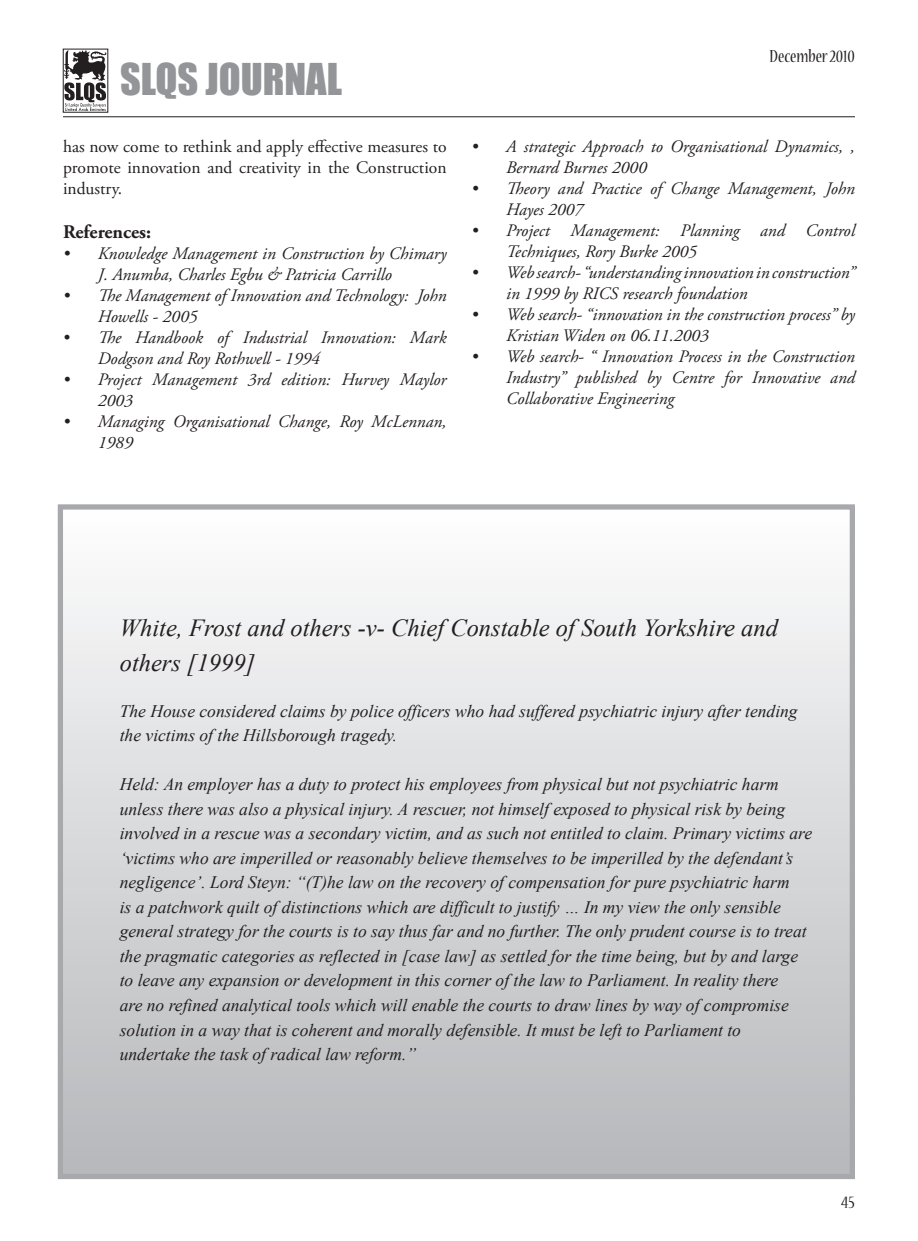
<style>
.page{position:relative;width:918px;height:1241px;background:#fff}
.page>*{position:absolute;margin:0;border:0;box-sizing:border-box;transform-origin:0 0}
.t1{font:40.25px "Impact";color:#939598}
.t2{font:italic 24.5px/35px "Times New Roman";color:#231f20}
.t3{font:condensed 19.25px "Nueva Std";color:#231f20}
.t4{font:700 19.25px "Adobe Garamond Pro";color:#231f20}
.t5{font:italic 17.5px/24.5px "Times New Roman";color:#231f20}
.t6{font:italic 17.5px/21px "Adobe Garamond Pro";color:#231f20}
.t7{font:17.5px/21px "Adobe Garamond Pro";color:#231f20;text-align:justify}
</style>
<div class="page">
<svg style="left:63px;top:50px;width:44px;height:61px"></svg>
<hr style="left:63px;top:116px;width:792px;height:1px;background:#231f20">
<div style="left:60px;top:507px;width:792px;height:669px;background:linear-gradient(to bottom,#fdfdfe,#b5b7ba)"></div>
<div style="left:58px;top:504px;width:797px;height:674px;border:5px solid #a8a9ad"></div>
<h1 class="t1" style="left:120px;top:48px;width:223px">SLQS JOURNAL</h1>
<p class="t7" style="left:63px;top:136px;width:385px">has now come to rethink and apply effective measures to promote innovation and creativity in the Construction industry.</p>
<p class="t4" style="left:63px;top:220px;width:90px">References:</p>
<p class="t6" style="left:98px;top:243px;width:350px;text-indent:-35px">• Knowledge Management in Construction by Chimary<br>J. Anumba, Charles Egbu &amp; Patricia Carrillo</p>
<p class="t6" style="left:98px;top:285px;width:350px;text-indent:-35px">• The Management of Innovation and Technology: John<br>Howells - 2005</p>
<p class="t6" style="left:98px;top:327px;width:350px;text-indent:-35px">• The Handbook of Industrial Innovation: Mark<br>Dodgson and Roy Rothwell - 1994</p>
<p class="t6" style="left:98px;top:369px;width:350px;text-indent:-35px">• Project Management 3rd edition: Hurvey Maylor<br>2003</p>
<p class="t6" style="left:98px;top:411px;width:350px;text-indent:-35px">• Managing Organisational Change, Roy McLennan,<br>1989</p>
<p class="t3" style="left:769px;top:47px;width:87px">December 2010</p>
<p class="t6" style="left:506px;top:136px;width:350px;text-indent:-35px">• A strategic Approach to Organisational Dynamics, ,<br>Bernard Burnes 2000</p>
<p class="t6" style="left:506px;top:178px;width:350px;text-indent:-35px">• Theory and Practice of Change Management, John<br>Hayes 2007</p>
<p class="t6" style="left:506px;top:220px;width:350px;text-indent:-35px">• Project Management: Planning and Control<br>Techniques, Rory Burke 2005</p>
<p class="t6" style="left:506px;top:262px;width:350px;text-indent:-35px">• Web search-“understandinginnovation in construction” in 1999 by RICS research foundation</p>
<p class="t6" style="left:506px;top:304px;width:350px;text-indent:-35px">• Web search- “innovation in the construction process” by<br>Kristian Widen on 06.11.2003</p>
<p class="t6" style="left:506px;top:346px;width:350px;text-align:justify;text-indent:-35px">• Web search- “ Innovation Process in the Construction Industry” published by Centre for Innovative and Collaborative Engineering</p>
<h2 class="t2" style="left:120px;top:610px;width:660px">White, Frost and others -v- Chief Constable of South Yorkshire and others [1999]</h2>
<p class="t5" style="left:120px;top:698px;width:679px">The House considered claims by police officers who had suffered psychiatric injury after tending the victims of the Hillsborough tragedy.</p>
<p class="t5" style="left:120px;top:771px;width:694px">Held: An employer has a duty to protect his employees from physical but not psychiatric harm unless there was also a physical injury. A rescuer, not himself exposed to physical risk by being involved in a rescue was a secondary victim, and as such not entitled to claim. Primary victims are ‘victims who are imperilled or reasonably believe themselves to be imperilled by the defendant’s negligence’. Lord Steyn: “(T)he law on the recovery of compensation for pure psychiatric harm<br>is a patchwork quilt of distinctions which are difficult to justify … In my view the only sensible general strategy for the courts is to say thus far and no further. The only prudent course is to treat the pragmatic categories as reflected in [case law] as settled for the time being, but by and large to leave any expansion or development in this corner of the law to Parliament. In reality there<br>are no refined analytical tools which will enable the courts to draw lines by way of compromise solution in a way that is coherent and morally defensible. It must be left to Parliament to undertake the task of radical law reform.”</p>
<p class="t3" style="left:841px;top:1192px;width:15px">45</p>
</div>
